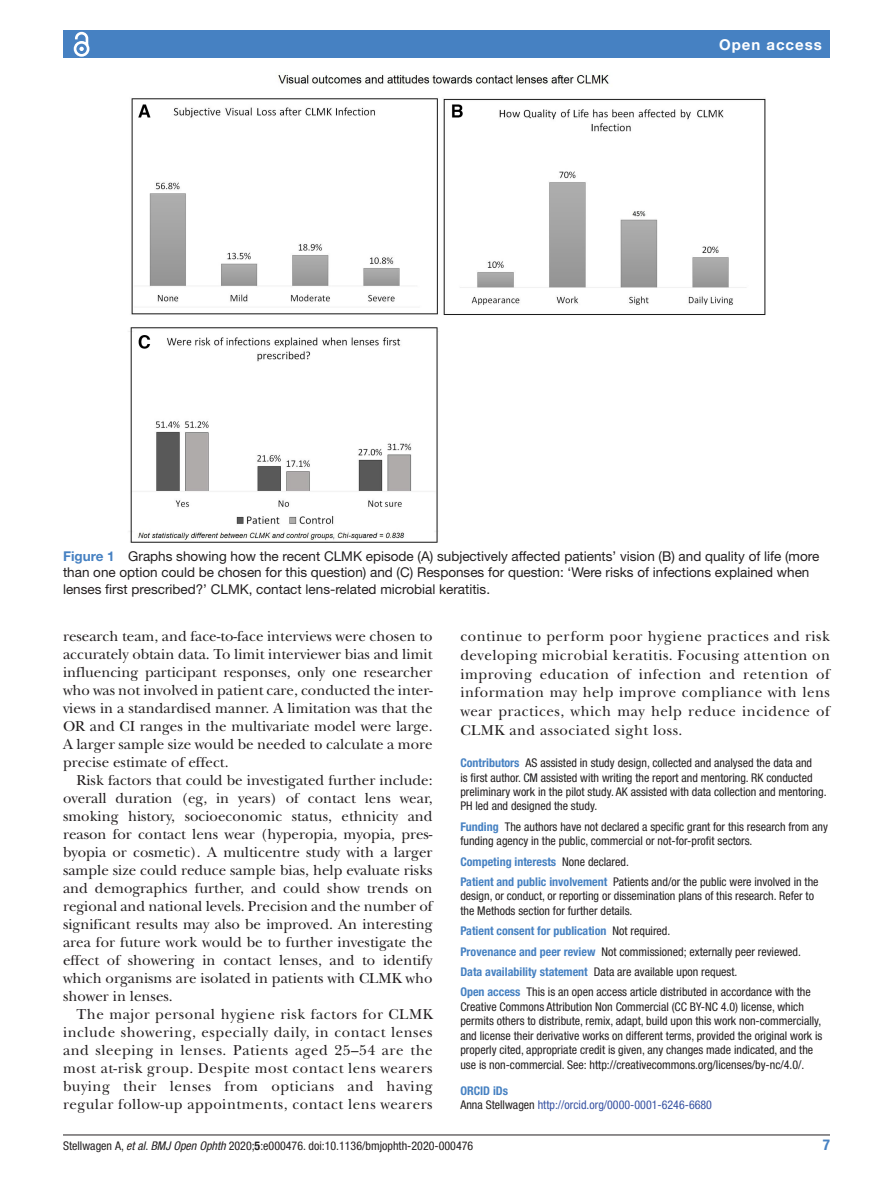
<style>
.page{position:relative;width:893px;height:1191px;background:#fff}
.page>*{position:absolute;margin:0;border:0;box-sizing:border-box;transform-origin:0 0}
.t1{font:15px/18px "New Baskerville";letter-spacing:.015em;color:#231f20;text-align:justify}
.t2{font:700 15px "Helvetica Neue LT Std";letter-spacing:.065em;color:#fff}
.t3{font:700 condensed 15px "Helvetica Neue LT Std";color:#4681c2}
.t4{font:13.5px/16.5px "Helvetica Neue LT Std";color:#231f20}
.t5{font:condensed 12px/14.4px "Helvetica Neue LT Std";color:#231f20}
.t6{font:condensed 12px/14.4px "Helvetica Neue LT Std";color:#3853a3}
.s1{font-weight:700;color:#4681c2}
.s2{color:#231f20}
.s3{font-style:italic}
.s4{font-weight:700}
</style>
<div class="page">
<hr style="left:63px;top:1134px;width:767px;height:1px;background:#231f20">
<div style="left:63px;top:31px;width:767px;height:27px;background:#4681c2"></div>
<svg style="left:73px;top:31px;width:17px;height:26px"></svg>
<img style="left:128px;top:73px;width:637px;height:469px">
<p class="t2" style="left:719px;top:35px;width:104px">Open access</p>
<p class="t4" style="left:63px;top:547px;width:758px"><span class="s1">Figure 1</span> Graphs showing how the recent CLMK episode (A) subjectively affected patients’ vision (B) and quality of life (more than one option could be chosen for this question) and (C) Responses for question: ‘Were risks of infections explained when lenses first prescribed?’ CLMK, contact lens-related microbial keratitis.</p>
<p class="t1" style="left:63px;top:627px;width:371px">research team, and face-to-face interviews were chosen to accurately obtain data. To limit interviewer bias and limit influencing participant responses, only one researcher who was not involved in patient care, conducted the inter&shy;views in a standardised manner. A limitation was that the OR and CI ranges in the multivariate model were large.<br>A larger sample size would be needed to calculate a more precise estimate of effect.</p>
<p class="t1" style="left:63px;top:771px;width:371px;text-indent:14px">Risk factors that could be investigated further include: overall duration (eg, in years) of contact lens wear, smoking history, socioeconomic status, ethnicity and reason for contact lens wear (hyperopia, myopia, pres&shy;byopia or cosmetic). A multicentre study with a larger sample size could reduce sample bias, help evaluate risks and demographics further, and could show trends on regional and national levels. Precision and the number of significant results may also be improved. An interesting area for future work would be to further investigate the effect of showering in contact lenses, and to identify which organisms are isolated in patients with CLMK who shower in lenses.</p>
<p class="t1" style="left:63px;top:1005px;width:371px;text-indent:14px">The major personal hygiene risk factors for CLMK include showering, especially daily, in contact lenses and sleeping in lenses. Patients aged 25–54 are the most at-risk group. Despite most contact lens wearers buying their lenses from opticians and having regular follow-up appointments, contact lens wearers</p>
<p class="t1" style="left:460px;top:627px;width:371px;line-height:18.8px">continue to perform poor hygiene practices and risk developing microbial keratitis. Focusing attention on improving education of infection and retention of information may help improve compliance with lens wear practices, which may help reduce incidence of CLMK and associated sight loss.</p>
<p class="t5" style="left:460px;top:755px;width:368px"><span class="s1">Contributors</span> AS assisted in study design, collected and analysed the data and<br>is first author. CM assisted with writing the report and mentoring. RK conducted preliminary work in the pilot study. AK assisted with data collection and mentoring.<br>PH led and designed the study.</p>
<p class="t5" style="left:460px;top:819px;width:369px"><span class="s1">Funding</span> The authors have not declared a specific grant for this research from any funding agency in the public, commercial or not-for-profit sectors.</p>
<p class="t5" style="left:460px;top:851px;width:360px;line-height:20.4px"><span class="s1">Competing interests</span> None declared.<br><span class="s1">Patient and public involvement</span> Patients and/or the public were involved in the</p>
<p class="t5" style="left:460px;top:889px;width:355px">design, or conduct, or reporting or dissemination plans of this research. Refer to the Methods section for further details.</p>
<p class="t5" style="left:460px;top:920px;width:352px;line-height:20.4px"><span class="s1">Patient consent for publication</span> Not required.<br><span class="s1">Provenance and peer review</span> Not commissioned; externally peer reviewed.<br><span class="s1">Data availability statement</span> Data are available upon request.<br><span class="s1">Open access</span> This is an open access article distributed in accordance with the</p>
<p class="t5" style="left:460px;top:999px;width:364px">Creative Commons Attribution Non Commercial (CC BY-NC 4.0) license, which permits others to distribute, remix, adapt, build upon this work non-commercially, and license their derivative works on different terms, provided the original work is properly cited, appropriate credit is given, any changes made indicated, and the use is non-commercial. See: http://creativecommons.org/licenses/by-nc/4.0/.</p>
<p class="t6" style="left:460px;top:1083px;width:253px"><span class="s1">ORCID iDs<br></span><span class="s2">Anna Stellwagen</span> http://orcid.org/0000-0001-6246-6680</p>
<p class="t5" style="left:63px;top:1138px;width:412px">Stellwagen A, <span class="s3">et al</span>. <span class="s3">BMJ Open Ophth</span> 2020;<span class="s4">5</span>:e000476. doi:10.1136/bmjophth-2020-000476</p>
<p class="t3" style="left:823px;top:1135px;width:9px">7</p>
</div>
